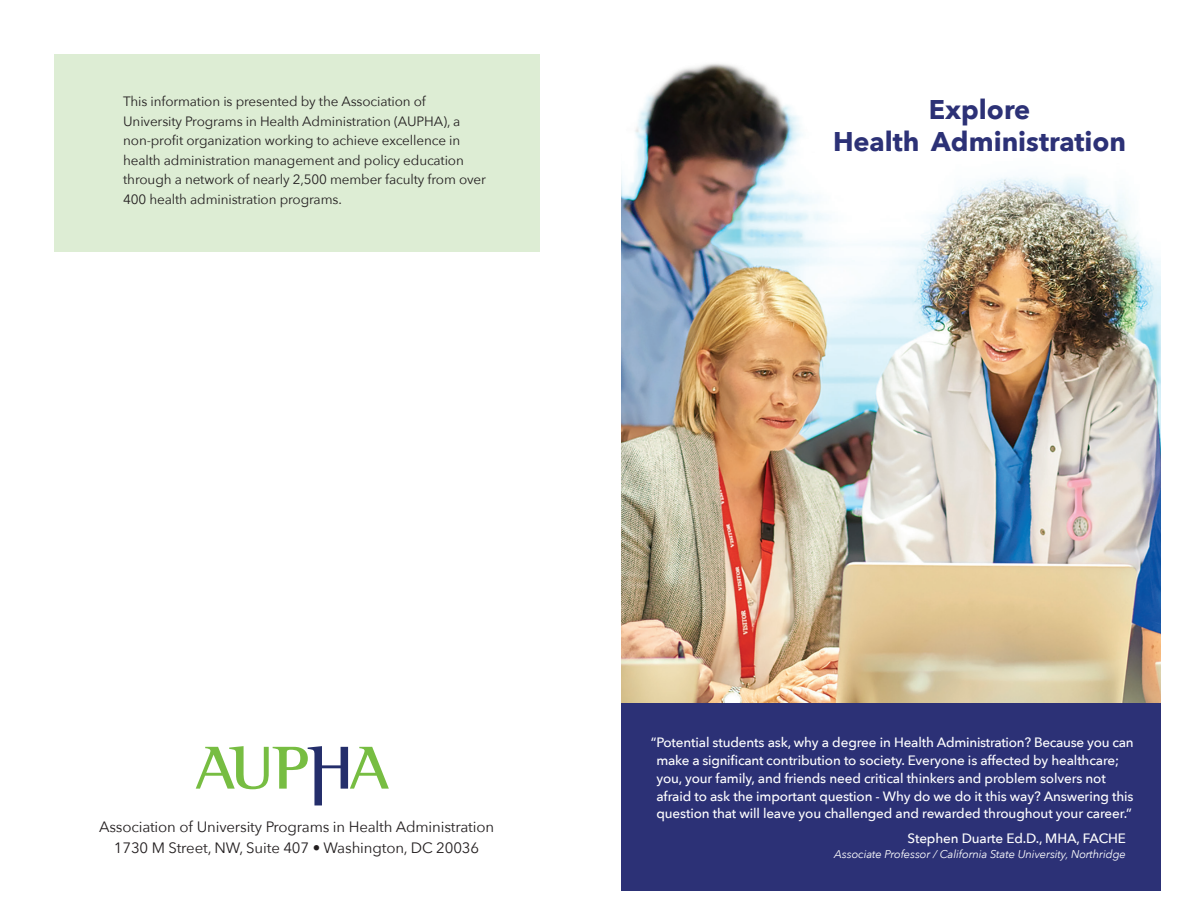
<style>
.page{position:relative;width:1188px;height:918px;background:#fff}
.page>*{position:absolute;margin:0;border:0;box-sizing:border-box;transform-origin:0 0}
.t1{font:700 27px/32.4px "Avenir Next";color:#2c3176;text-align:center}
.t2{font:15px/21px "Avenir Next";letter-spacing:-.01em;color:#231f20;text-align:center}
.t3{font:500 13.5px/18px "Avenir Next";letter-spacing:-.01em;color:#fff}
.t4{font:13.5px/19.5px "Avenir Next";letter-spacing:-.01em;color:#231f20}
.t5{font:italic 11.25px "Avenir Next";letter-spacing:-.01em;color:#fff}
</style>
<div class="page">
<img style="left:621px;top:63px;width:540px;height:641px">
<div style="left:621px;top:704px;width:540px;height:187px;background:#2c3176"></div>
<div style="left:54px;top:55px;width:486px;height:197px;background:#ddedd4"></div>
<svg style="left:196px;top:746px;width:193px;height:59px"></svg>
<p class="t4" style="left:123px;top:91px;width:364px">This information is presented by the Association of University Programs in Health Administration (AUPHA), a non-profit organization working to achieve excellence in health administration management and policy education through a network of nearly 2,500 member faculty from over 400 health administration programs.</p>
<h1 class="t1" style="left:833px;top:92px;width:295px">Explore<br>Health Administration</h1>
<p class="t2" style="left:99px;top:816px;width:397px">Association of University Programs in Health Administration<br>1730 M Street, NW, Suite 407 • Washington, DC 20036</p>
<p class="t3" style="left:656px;top:732px;width:479px;text-indent:-6px">“Potential students ask, why a degree in Health Administration? Because you can make a significant contribution to society. Everyone is affected by healthcare; you, your family, and friends need critical thinkers and problem solvers not afraid to ask the important question - Why do we do it this way? Answering this question that will leave you challenged and rewarded throughout your career.”</p>
<p class="t3" style="left:908px;top:829px;width:220px">Stephen Duarte Ed.D., MHA, FACHE</p>
<p class="t5" style="left:834px;top:844px;width:293px">Associate Professor / California State University, Northridge</p>
</div>
